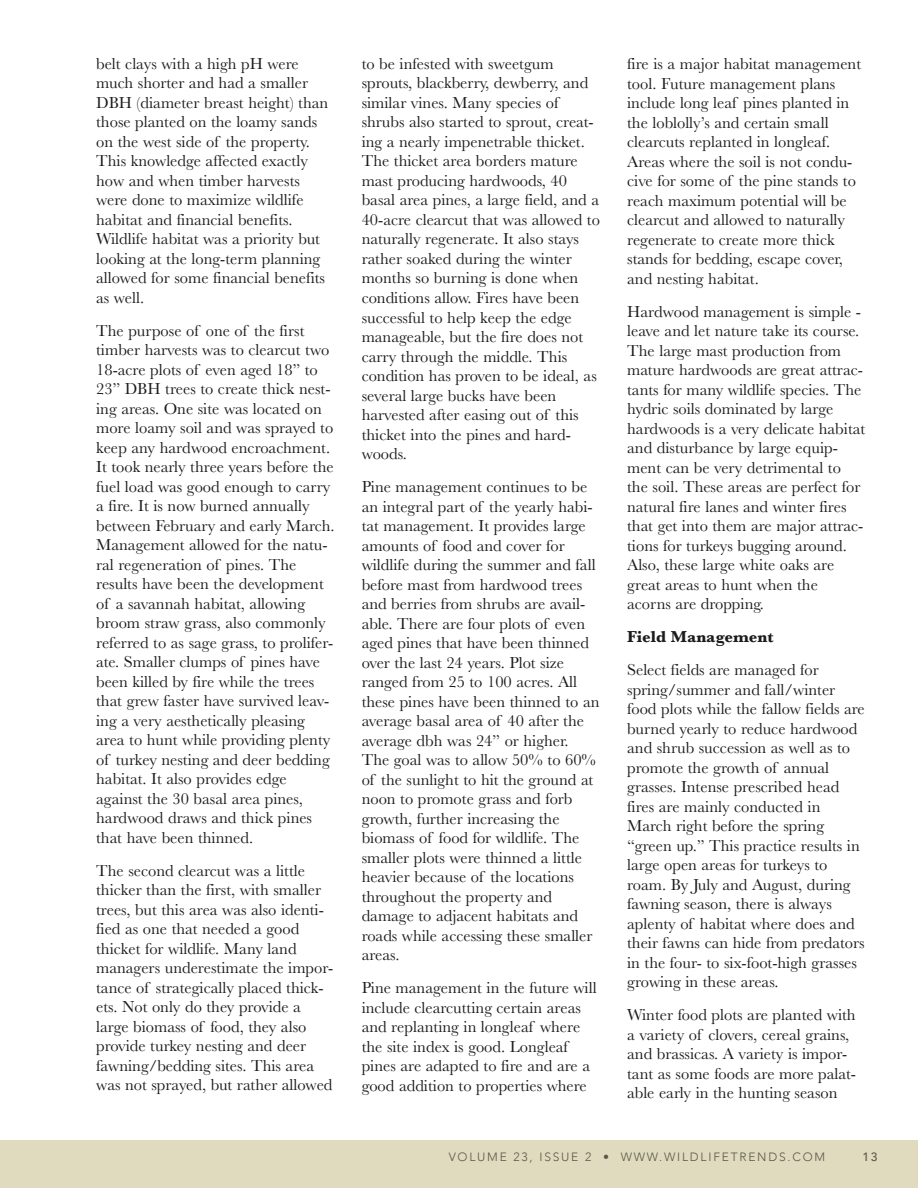
<style>
.page{position:relative;width:918px;height:1188px;background:#fff}
.page>*{position:absolute;margin:0;border:0;box-sizing:border-box;transform-origin:0 0}
.t1{font:16.5px/19.5px "Baskerville";color:#1c1b1a}
.t2{font:700 16.5px "Baskerville";color:#1c1b1a}
.t3{font:300 12px "Avenir";letter-spacing:.15em;color:#585848}
.t4{font:500 12px "Avenir";color:#585848}
</style>
<div class="page">
<div style="left:0;top:1140px;width:918px;height:48px;background:#e0dbbf"></div>
<p class="t1" style="left:96px;top:54px;width:234px">belt clays with a high pH were much shorter and had a smaller<br>DBH (diameter breast height) than those planted on the loamy sands on the west side of the property.<br>This knowledge affected exactly how and when timber harvests were done to maximize wildlife habitat and financial benefits.<br>Wildlife habitat was a priority but looking at the long-term planning allowed for some financial benefits as well.</p>
<p class="t1" style="left:96px;top:321px;width:240px">The purpose of one of the first timber harvests was to clearcut two 18-acre plots of even aged 18” to 23” DBH trees to create thick nest&shy;ing areas. One site was located on more loamy soil and was sprayed to keep any hardwood encroachment.<br>It took nearly three years before the fuel load was good enough to carry a fire. It is now burned annually between February and early March.<br>Management allowed for the natu&shy;ral regeneration of pines. The results have been the development of a savannah habitat, allowing broom straw grass, also commonly referred to as sage grass, to prolifer&shy;ate. Smaller clumps of pines have been killed by fire while the trees that grew faster have survived leav&shy;ing a very aesthetically pleasing area to hunt while providing plenty of turkey nesting and deer bedding habitat. It also provides edge against the 30 basal area pines, hardwood draws and thick pines that have been thinned.</p>
<p class="t1" style="left:96px;top:861px;width:239px">The second clearcut was a little thicker than the first, with smaller trees, but this area was also identi&shy;fied as one that needed a good thicket for wildlife. Many land managers underestimate the impor&shy;tance of strategically placed thick&shy;ets. Not only do they provide a large biomass of food, they also provide turkey nesting and deer fawning/bedding sites. This area was not sprayed, but rather allowed</p>
<p class="t1" style="left:362px;top:54px;width:240px">to be infested with sweetgum sprouts, blackberry, dewberry, and similar vines. Many species of shrubs also started to sprout, creat&shy;ing a nearly impenetrable thicket.<br>The thicket area borders mature mast producing hardwoods, 40 basal area pines, a large field, and a<br>40-acre clearcut that was allowed to naturally regenerate. It also stays rather soaked during the winter months so burning is done when conditions allow. Fires have been successful to help keep the edge manageable, but the fire does not carry through the middle. This condition has proven to be ideal, as several large bucks have been harvested after easing out of this thicket into the pines and hard&shy;woods.</p>
<p class="t1" style="left:362px;top:477px;width:239px">Pine management continues to be an integral part of the yearly habi&shy;tat management. It provides large amounts of food and cover for wildlife during the summer and fall before mast from hardwood trees and berries from shrubs are avail&shy;able. There are four plots of even aged pines that have been thinned over the last 24 years. Plot size ranged from 25 to 100 acres. All these pines have been thinned to an average basal area of 40 after the average dbh was 24” or higher.<br>The goal was to allow 50% to 60% of the sunlight to hit the ground at noon to promote grass and forb growth, further increasing the biomass of food for wildlife. The smaller plots were thinned a little heavier because of the locations throughout the property and damage to adjacent habitats and roads while accessing these smaller areas.</p>
<p class="t1" style="left:362px;top:978px;width:236px">Pine management in the future will include clearcutting certain areas and replanting in longleaf where the site index is good. Longleaf pines are adapted to fire and are a good addition to properties where</p>
<p class="t1" style="left:627px;top:54px;width:235px">fire is a major habitat management tool. Future management plans include long leaf pines planted in the loblolly’s and certain small clearcuts replanted in longleaf.<br>Areas where the soil is not condu&shy;cive for some of the pine stands to reach maximum potential will be clearcut and allowed to naturally regenerate to create more thick stands for bedding, escape cover, and nesting habitat.</p>
<p class="t1" style="left:627px;top:302px;width:240px">Hardwood management is simple - leave and let nature take its course.<br>The large mast production from mature hardwoods are great attrac&shy;tants for many wildlife species. The hydric soils dominated by large hardwoods is a very delicate habitat and disturbance by large equip&shy;ment can be very detrimental to the soil. These areas are perfect for natural fire lanes and winter fires that get into them are major attrac&shy;tions for turkeys bugging around.<br>Also, these large white oaks are great areas to hunt when the acorns are dropping.</p>
<p class="t2" style="left:627px;top:625px;width:148px">Field Management</p>
<p class="t1" style="left:627px;top:660px;width:239px">Select fields are managed for spring/summer and fall/winter food plots while the fallow fields are burned yearly to reduce hardwood and shrub succession as well as to promote the growth of annual grasses. Intense prescribed head fires are mainly conducted in<br>March right before the spring “green up.” This practice results in large open areas for turkeys to roam. By July and August, during fawning season, there is always aplenty of habitat where does and their fawns can hide from predators in the four- to six-foot-high grasses growing in these areas.</p>
<p class="t1" style="left:627px;top:1005px;width:230px">Winter food plots are planted with a variety of clovers, cereal grains, and brassicas. A variety is impor&shy;tant as some foods are more palat&shy;able early in the hunting season</p>
<p class="t3" style="left:449px;top:1149px;width:378px">VOLUME 23, ISSUE 2 • WWW.WILDLIFETRENDS.COM</p>
<p class="t4" style="left:862px;top:1146px;width:17px">13</p>
</div>
